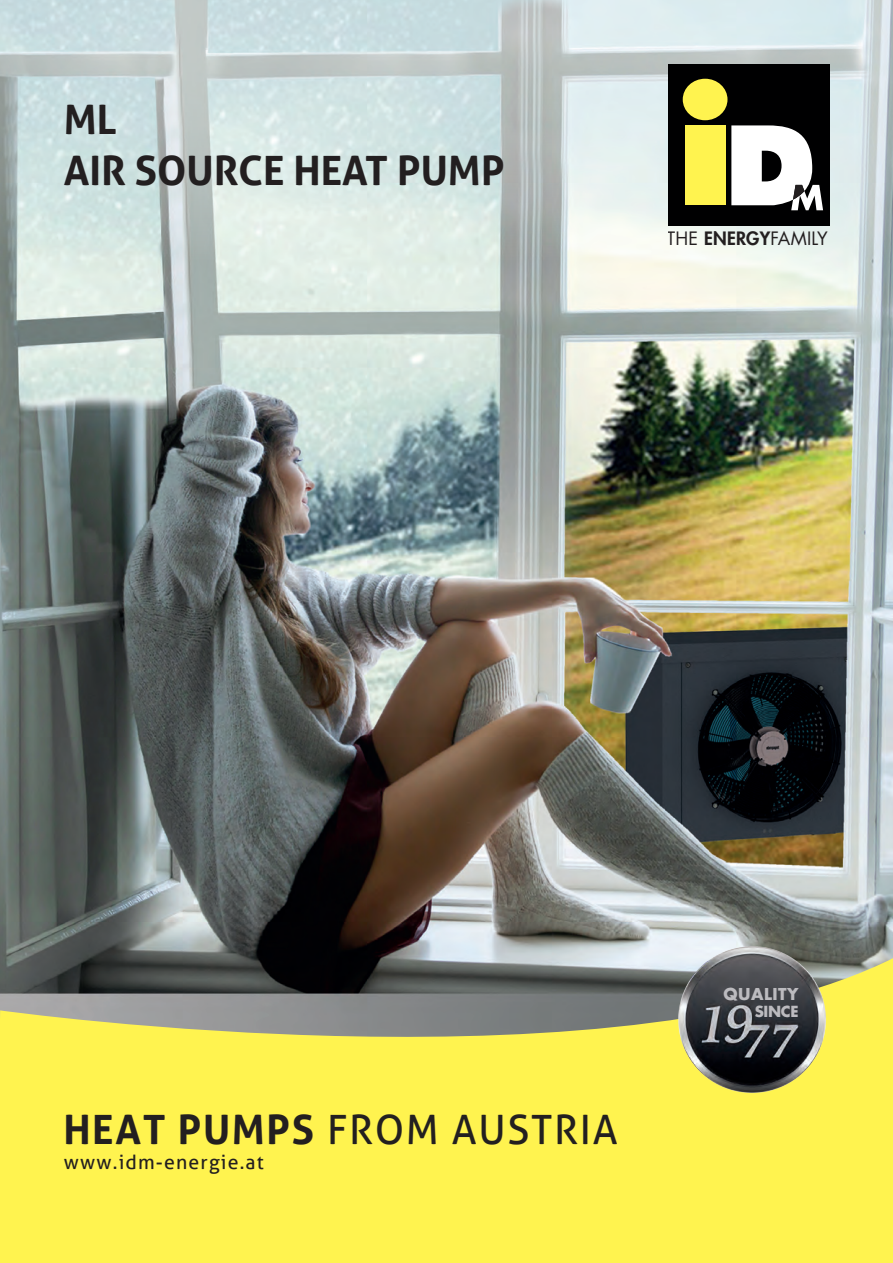
<style>
.page{position:relative;width:893px;height:1263px;background:#fff}
.page>*{position:absolute;margin:0;border:0;box-sizing:border-box;transform-origin:0 0}
.t1{font:40.5px "Aller";letter-spacing:.04em;color:#231f20}
.t2{font:700 40.5px/51px "Aller";color:#231f20}
.t3{font:19.5px "Aller";letter-spacing:.06em;color:#231f20}
.t4{font:18px "Futura Std";letter-spacing:.015em;color:#231f20}
.t5{font:700 15.9px "Futura Std";letter-spacing:.03em;color:#bcbbbf}
.t6{font:700 14.85px "Futura Std";letter-spacing:-.02em;color:#bcbbbf}
.s1{font-weight:800}
.s2{font-weight:700}
</style>
<div class="page">
<img style="left:0;top:264px;width:893px;height:686px">
<svg style="left:0;top:0;width:893px;height:264px;background:#cfdcdb"></svg>
<div style="left:668px;top:64px;width:161px;height:161px;background:#000001"></div>
<div style="left:685px;top:125px;width:40px;height:80px;background:#fff34f"></div>
<svg style="left:731px;top:125px;width:92px;height:85px"></svg>
<div style="left:683px;top:79px;width:44px;height:41px;background:#fff34f;border-radius:50%"></div>
<svg style="left:0;top:950px;width:893px;height:313px;background:#dfd656"></svg>
<img style="left:677px;top:944px;width:151px;height:151px">
<p class="t2" style="left:64px;top:94px;width:442px">ML<br>AIR SOURCE HEAT PUMP</p>
<p class="t4" style="left:667px;top:227px;width:162px">THE <span class="s1">ENERGY</span>FAMILY</p>
<p class="t1" style="left:63px;top:1105px;width:556px"><span class="s2">HEAT PUMPS</span> FROM AUSTRIA</p>
<p class="t3" style="left:64px;top:1150px;width:201px">www.idm-energie.at</p>
<p class="t5" style="left:724px;top:983px;width:76px">QUALITY</p>
<p class="t6" style="left:755px;top:1001px;width:45px">SINCE</p>
</div>
